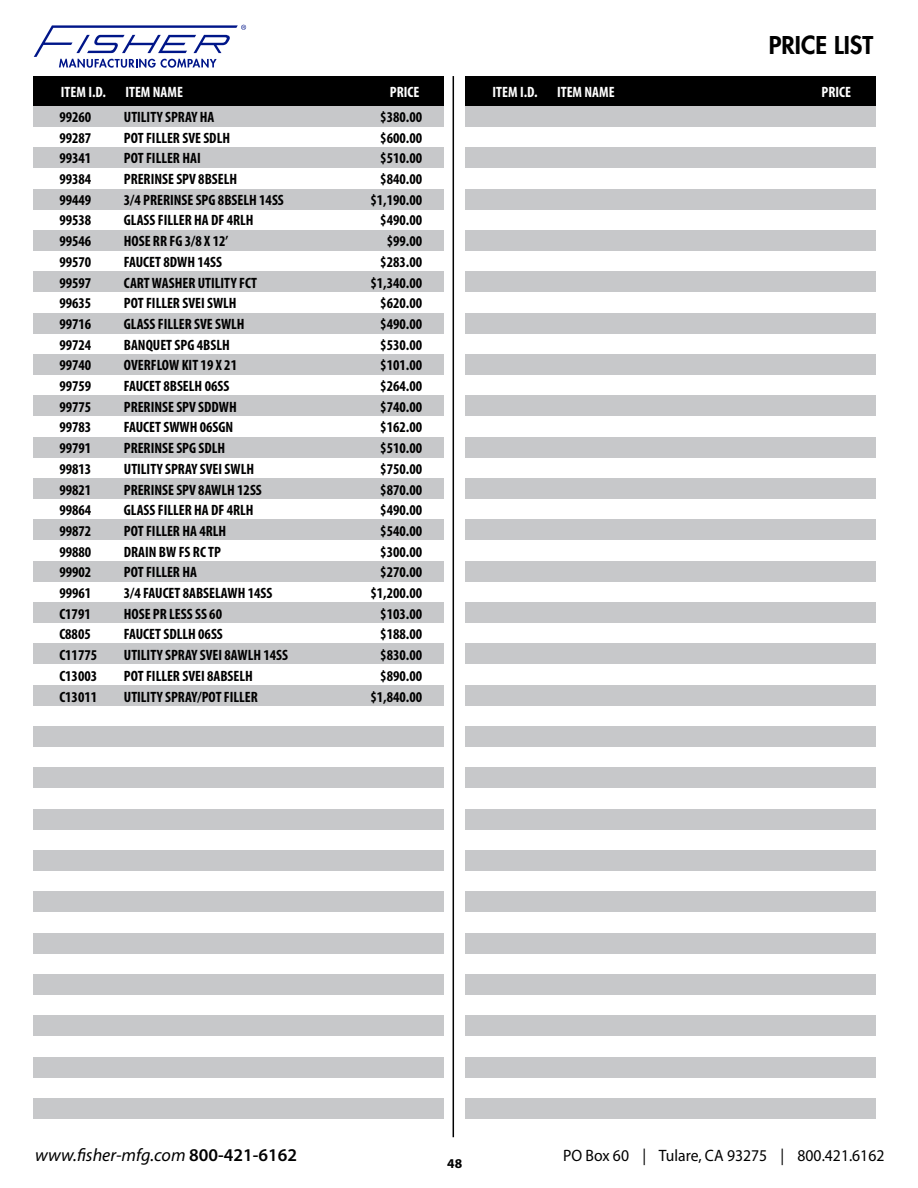
<style>
.page{position:relative;width:918px;height:1188px;background:#fff}
.page>*{position:absolute;margin:0;border:0;box-sizing:border-box;transform-origin:0 0}
.t1{font:800 24px "Futura";color:#000}
.t2{font:italic 18px "Myriad Pro";color:#000}
.t3{font:16.5px "Myriad Pro";color:#000;scale:.95 1}
.t4{font:700 condensed 15px "Myriad Pro";color:#000}
.t5{font:700 condensed 15px "Myriad Pro";color:#fff}
.t6{font:700 13.5px "Myriad Pro";color:#000}
.s1{font-weight:600;font-style:normal}
</style>
<div class="page">
<div style="left:466px;top:76px;width:410px;height:30px;background:#000"></div>
<div style="left:34px;top:76px;width:410px;height:30px;background:#000"></div>
<div style="left:34px;top:106px;width:410px;height:21px;background:#c7c8ca"></div>
<div style="left:466px;top:106px;width:410px;height:21px;background:#c7c8ca"></div>
<div style="left:34px;top:147px;width:410px;height:21px;background:#c7c8ca"></div>
<div style="left:466px;top:147px;width:410px;height:21px;background:#c7c8ca"></div>
<div style="left:34px;top:189px;width:410px;height:20px;background:#c7c8ca"></div>
<div style="left:466px;top:189px;width:410px;height:20px;background:#c7c8ca"></div>
<div style="left:34px;top:230px;width:410px;height:21px;background:#c7c8ca"></div>
<div style="left:466px;top:230px;width:410px;height:21px;background:#c7c8ca"></div>
<div style="left:34px;top:272px;width:410px;height:20px;background:#c7c8ca"></div>
<div style="left:466px;top:272px;width:410px;height:20px;background:#c7c8ca"></div>
<div style="left:34px;top:313px;width:410px;height:21px;background:#c7c8ca"></div>
<div style="left:466px;top:313px;width:410px;height:21px;background:#c7c8ca"></div>
<div style="left:34px;top:354px;width:410px;height:21px;background:#c7c8ca"></div>
<div style="left:466px;top:354px;width:410px;height:21px;background:#c7c8ca"></div>
<div style="left:34px;top:396px;width:410px;height:20px;background:#c7c8ca"></div>
<div style="left:466px;top:396px;width:410px;height:20px;background:#c7c8ca"></div>
<div style="left:34px;top:437px;width:410px;height:21px;background:#c7c8ca"></div>
<div style="left:466px;top:437px;width:410px;height:21px;background:#c7c8ca"></div>
<div style="left:34px;top:478px;width:410px;height:21px;background:#c7c8ca"></div>
<div style="left:466px;top:478px;width:410px;height:21px;background:#c7c8ca"></div>
<div style="left:34px;top:520px;width:410px;height:20px;background:#c7c8ca"></div>
<div style="left:466px;top:520px;width:410px;height:20px;background:#c7c8ca"></div>
<div style="left:34px;top:561px;width:410px;height:21px;background:#c7c8ca"></div>
<div style="left:466px;top:561px;width:410px;height:21px;background:#c7c8ca"></div>
<div style="left:34px;top:602px;width:410px;height:21px;background:#c7c8ca"></div>
<div style="left:466px;top:602px;width:410px;height:21px;background:#c7c8ca"></div>
<div style="left:34px;top:644px;width:410px;height:20px;background:#c7c8ca"></div>
<div style="left:466px;top:644px;width:410px;height:20px;background:#c7c8ca"></div>
<div style="left:34px;top:685px;width:410px;height:21px;background:#c7c8ca"></div>
<div style="left:466px;top:685px;width:410px;height:21px;background:#c7c8ca"></div>
<div style="left:34px;top:726px;width:410px;height:21px;background:#c7c8ca"></div>
<div style="left:466px;top:726px;width:410px;height:21px;background:#c7c8ca"></div>
<div style="left:34px;top:768px;width:410px;height:20px;background:#c7c8ca"></div>
<div style="left:466px;top:768px;width:410px;height:20px;background:#c7c8ca"></div>
<div style="left:34px;top:809px;width:410px;height:21px;background:#c7c8ca"></div>
<div style="left:466px;top:809px;width:410px;height:21px;background:#c7c8ca"></div>
<div style="left:34px;top:850px;width:410px;height:21px;background:#c7c8ca"></div>
<div style="left:466px;top:850px;width:410px;height:21px;background:#c7c8ca"></div>
<div style="left:34px;top:892px;width:410px;height:20px;background:#c7c8ca"></div>
<div style="left:466px;top:892px;width:410px;height:20px;background:#c7c8ca"></div>
<div style="left:34px;top:933px;width:410px;height:21px;background:#c7c8ca"></div>
<div style="left:466px;top:933px;width:410px;height:21px;background:#c7c8ca"></div>
<div style="left:34px;top:974px;width:410px;height:21px;background:#c7c8ca"></div>
<div style="left:466px;top:974px;width:410px;height:21px;background:#c7c8ca"></div>
<div style="left:34px;top:1016px;width:410px;height:20px;background:#c7c8ca"></div>
<div style="left:466px;top:1016px;width:410px;height:20px;background:#c7c8ca"></div>
<div style="left:34px;top:1057px;width:410px;height:21px;background:#c7c8ca"></div>
<div style="left:466px;top:1057px;width:410px;height:21px;background:#c7c8ca"></div>
<div style="left:34px;top:1098px;width:410px;height:21px;background:#c7c8ca"></div>
<div style="left:466px;top:1098px;width:410px;height:21px;background:#c7c8ca"></div>
<hr style="left:453px;top:76px;width:1px;height:1061px;background:#000">
<svg style="left:34px;top:25px;width:212px;height:43px"></svg>
<h1 class="t1" style="left:769px;top:30px;width:106px">PRICE LIST</h1>
<p class="t5" style="left:61px;top:83px;width:46px">ITEM I.D.</p>
<p class="t5" style="left:125px;top:83px;width:59px">ITEM NAME</p>
<p class="t5" style="left:390px;top:83px;width:31px">PRICE</p>
<p class="t5" style="left:493px;top:83px;width:46px">ITEM I.D.</p>
<p class="t5" style="left:557px;top:83px;width:59px">ITEM NAME</p>
<p class="t5" style="left:822px;top:83px;width:31px">PRICE</p>
<p class="t4" style="left:59px;top:108px;width:33px">99260</p>
<p class="t4" style="left:124px;top:108px;width:92px">UTILITY SPRAY HA</p>
<p class="t4" style="left:380px;top:108px;width:43px">$380.00</p>
<p class="t4" style="left:59px;top:128px;width:33px">99287</p>
<p class="t4" style="left:124px;top:128px;width:108px">POT FILLER SVE SDLH</p>
<p class="t4" style="left:380px;top:128px;width:43px">$600.00</p>
<p class="t4" style="left:59px;top:149px;width:33px">99341</p>
<p class="t4" style="left:124px;top:149px;width:78px">POT FILLER HAI</p>
<p class="t4" style="left:380px;top:149px;width:43px">$510.00</p>
<p class="t4" style="left:59px;top:170px;width:33px">99384</p>
<p class="t4" style="left:124px;top:170px;width:115px">PRERINSE SPV 8BSELH</p>
<p class="t4" style="left:380px;top:170px;width:43px">$840.00</p>
<p class="t4" style="left:59px;top:190px;width:33px">99449</p>
<p class="t4" style="left:124px;top:190px;width:161px">3/4 PRERINSE SPG 8BSELH 14SS</p>
<p class="t4" style="left:370px;top:190px;width:53px">$1,190.00</p>
<p class="t4" style="left:59px;top:211px;width:33px">99538</p>
<p class="t4" style="left:124px;top:211px;width:131px">GLASS FILLER HA DF 4RLH</p>
<p class="t4" style="left:380px;top:211px;width:43px">$490.00</p>
<p class="t4" style="left:59px;top:232px;width:33px">99546</p>
<p class="t4" style="left:124px;top:232px;width:106px">HOSE RR FG 3/8 X 12’</p>
<p class="t4" style="left:387px;top:232px;width:37px">$99.00</p>
<p class="t4" style="left:59px;top:252px;width:33px">99570</p>
<p class="t4" style="left:124px;top:252px;width:100px">FAUCET 8DWH 14SS</p>
<p class="t4" style="left:380px;top:252px;width:43px">$283.00</p>
<p class="t4" style="left:59px;top:273px;width:33px">99597</p>
<p class="t4" style="left:124px;top:273px;width:135px">CART WASHER UTILITY FCT</p>
<p class="t4" style="left:370px;top:273px;width:53px">$1,340.00</p>
<p class="t4" style="left:59px;top:294px;width:33px">99635</p>
<p class="t4" style="left:124px;top:294px;width:114px">POT FILLER SVEI SWLH</p>
<p class="t4" style="left:380px;top:294px;width:43px">$620.00</p>
<p class="t4" style="left:59px;top:315px;width:33px">99716</p>
<p class="t4" style="left:124px;top:315px;width:122px">GLASS FILLER SVE SWLH</p>
<p class="t4" style="left:380px;top:315px;width:43px">$490.00</p>
<p class="t4" style="left:59px;top:335px;width:33px">99724</p>
<p class="t4" style="left:124px;top:335px;width:107px">BANQUET SPG 4BSLH</p>
<p class="t4" style="left:380px;top:335px;width:43px">$530.00</p>
<p class="t4" style="left:59px;top:356px;width:33px">99740</p>
<p class="t4" style="left:124px;top:356px;width:115px">OVERFLOW KIT 19 X 21</p>
<p class="t4" style="left:380px;top:356px;width:43px">$101.00</p>
<p class="t4" style="left:59px;top:377px;width:33px">99759</p>
<p class="t4" style="left:124px;top:377px;width:107px">FAUCET 8BSELH 06SS</p>
<p class="t4" style="left:380px;top:377px;width:43px">$264.00</p>
<p class="t4" style="left:59px;top:397px;width:33px">99775</p>
<p class="t4" style="left:124px;top:397px;width:115px">PRERINSE SPV SDDWH</p>
<p class="t4" style="left:380px;top:397px;width:43px">$740.00</p>
<p class="t4" style="left:59px;top:418px;width:33px">99783</p>
<p class="t4" style="left:124px;top:418px;width:111px">FAUCET SWWH 06SGN</p>
<p class="t4" style="left:380px;top:418px;width:43px">$162.00</p>
<p class="t4" style="left:59px;top:439px;width:33px">99791</p>
<p class="t4" style="left:124px;top:439px;width:103px">PRERINSE SPG SDLH</p>
<p class="t4" style="left:380px;top:439px;width:43px">$510.00</p>
<p class="t4" style="left:59px;top:459px;width:33px">99813</p>
<p class="t4" style="left:124px;top:459px;width:132px">UTILITY SPRAY SVEI SWLH</p>
<p class="t4" style="left:380px;top:459px;width:43px">$750.00</p>
<p class="t4" style="left:59px;top:480px;width:33px">99821</p>
<p class="t4" style="left:124px;top:480px;width:139px">PRERINSE SPV 8AWLH 12SS</p>
<p class="t4" style="left:380px;top:480px;width:43px">$870.00</p>
<p class="t4" style="left:59px;top:501px;width:33px">99864</p>
<p class="t4" style="left:124px;top:501px;width:131px">GLASS FILLER HA DF 4RLH</p>
<p class="t4" style="left:380px;top:501px;width:43px">$490.00</p>
<p class="t4" style="left:59px;top:522px;width:33px">99872</p>
<p class="t4" style="left:124px;top:522px;width:104px">POT FILLER HA 4RLH</p>
<p class="t4" style="left:380px;top:522px;width:43px">$540.00</p>
<p class="t4" style="left:59px;top:542px;width:33px">99880</p>
<p class="t4" style="left:124px;top:542px;width:99px">DRAIN BW FS RC TP</p>
<p class="t4" style="left:380px;top:542px;width:43px">$300.00</p>
<p class="t4" style="left:59px;top:563px;width:33px">99902</p>
<p class="t4" style="left:124px;top:563px;width:75px">POT FILLER HA</p>
<p class="t4" style="left:380px;top:563px;width:43px">$270.00</p>
<p class="t4" style="left:59px;top:584px;width:33px">99961</p>
<p class="t4" style="left:124px;top:584px;width:150px">3/4 FAUCET 8ABSELAWH 14SS</p>
<p class="t4" style="left:370px;top:584px;width:53px">$1,200.00</p>
<p class="t4" style="left:59px;top:604px;width:33px">C1791</p>
<p class="t4" style="left:124px;top:604px;width:100px">HOSE PR LESS SS 60</p>
<p class="t4" style="left:380px;top:604px;width:43px">$103.00</p>
<p class="t4" style="left:59px;top:625px;width:33px">C8805</p>
<p class="t4" style="left:124px;top:625px;width:100px">FAUCET SDLLH 06SS</p>
<p class="t4" style="left:380px;top:625px;width:43px">$188.00</p>
<p class="t4" style="left:59px;top:646px;width:39px">C11775</p>
<p class="t4" style="left:124px;top:646px;width:166px">UTILITY SPRAY SVEI 8AWLH 14SS</p>
<p class="t4" style="left:380px;top:646px;width:43px">$830.00</p>
<p class="t4" style="left:59px;top:666px;width:39px">C13003</p>
<p class="t4" style="left:124px;top:666px;width:131px">POT FILLER SVEI 8ABSELH</p>
<p class="t4" style="left:380px;top:666px;width:43px">$890.00</p>
<p class="t4" style="left:59px;top:687px;width:39px">C13011</p>
<p class="t4" style="left:124px;top:687px;width:136px">UTILITY SPRAY/POT FILLER</p>
<p class="t4" style="left:370px;top:687px;width:53px">$1,840.00</p>
<p class="t2" style="left:35px;top:1144px;width:263px">www.fisher-mfg.com <span class="s1">800-421-6162</span></p>
<p class="t3" style="left:563px;top:1145px;width:340px">PO Box 60 | Tulare, CA 93275 | 800.421.6162</p>
<p class="t6" style="left:447px;top:1155px;width:16px">48</p>
</div>
